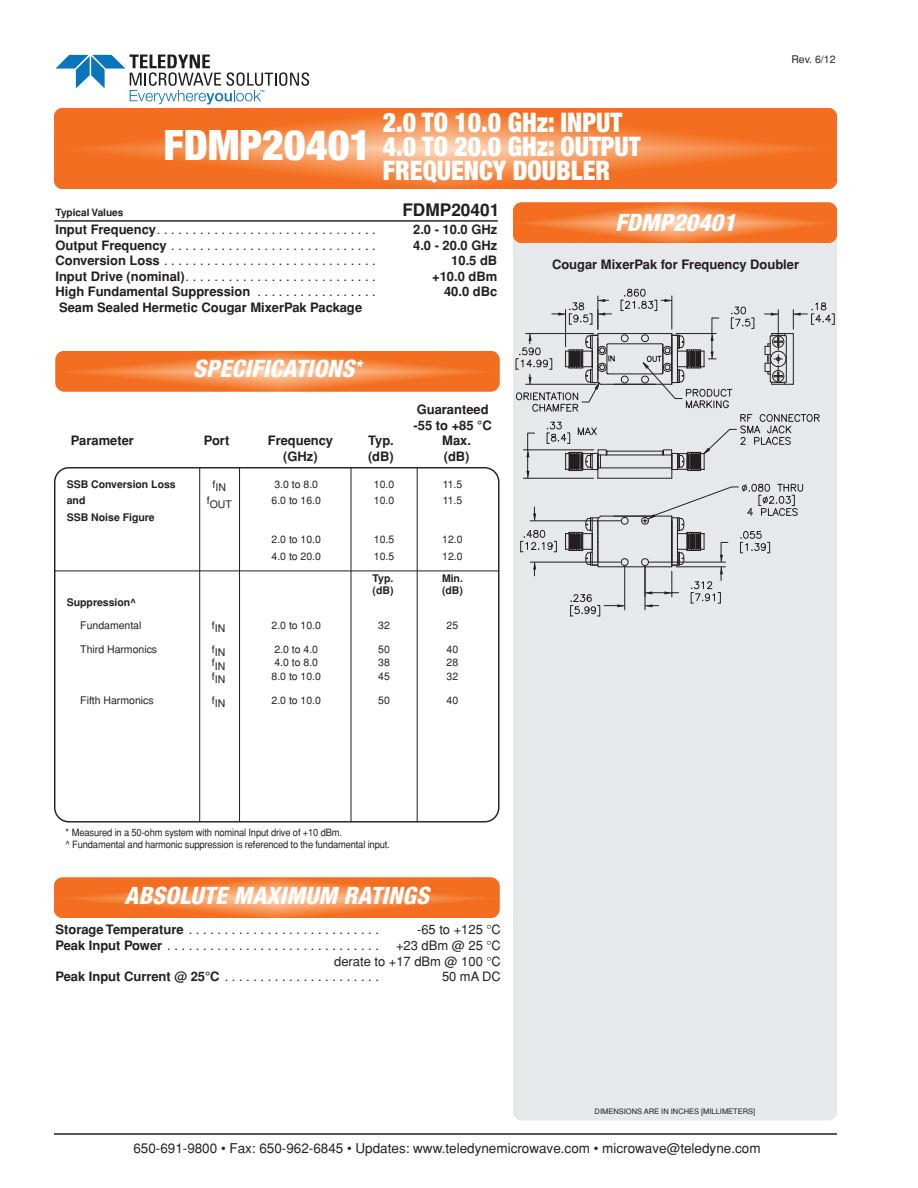
<style>
.page{position:relative;width:918px;height:1188px;background:#fff}
.page>*{position:absolute;margin:0;border:0;box-sizing:border-box;transform-origin:0 0}
.t1{font:900 condensed 42px "Helvetica Neue";color:#fff}
.t2{font:900 condensed 27px/24.3px "Helvetica Neue";color:#fff;scale:.95 1}
.t3{font:italic 800 condensed 24px "Helvetica Neue";letter-spacing:.005em;color:#fff}
.t4{font:700 17.25px "Helvetica";color:#231f20}
.t5{font:13.5px "Helvetica";color:#231f20}
.t6{font:12.9px "Helvetica";color:#231f20}
.t7{font:700 12.9px/15.6px "Helvetica";color:#231f20}
.t8{font:10.5px "Helvetica";color:#231f20}
.t9{font:700 10.5px "Helvetica";color:#231f20}
.t10{font:10.05px/12.1px "Helvetica";letter-spacing:-.02em;color:#231f20;scale:.93 1}
.t11{font:700 10.05px "Helvetica";color:#231f20}
.t12{font:7.5px "Helvetica";color:#231f20}
.s1{font-weight:700}
.s2{font-weight:400}
</style>
<div class="page">
<svg style="left:54px;top:108px;width:783px;height:81px;background:#f4803b"></svg>
<hr style="left:54px;top:1133px;width:783px;height:2px;background:#231f20">
<div style="left:513px;top:202px;width:324px;height:918px;background:#e7e8e9;border-radius:9px"></div>
<svg style="left:513px;top:202px;width:324px;height:41px;background:#f4823d"></svg>
<svg style="left:56px;top:351px;width:444px;height:41px;background:#f4823d"></svg>
<svg style="left:54px;top:878px;width:446px;height:40px;background:#f4823c"></svg>
<svg style="left:56px;top:55px;width:253px;height:49px"></svg>
<hr style="left:54px;top:220px;width:444px;height:2px;background:#231f20">
<svg style="left:516px;top:289px;width:319px;height:328px"></svg>
<svg style="left:54px;top:467px;width:446px;height:356px"></svg>
<hr style="left:199px;top:468px;width:1px;height:354px;background:#231f20">
<hr style="left:351px;top:468px;width:1px;height:354px;background:#231f20">
<hr style="left:417px;top:467px;width:1px;height:355px;background:#231f20">
<hr style="left:54px;top:571px;width:445px;height:1px;background:#231f20">
<hr style="left:239px;top:467px;width:1px;height:355px;background:#231f20">
<h1 class="t1" style="left:164px;top:130px;width:209px">FDMP20401</h1>
<h2 class="t2" style="left:383px;top:112px;width:273px">2.0 TO 10.0 GHz: INPUT<br>4.0 TO 20.0 GHz: OUTPUT<br>FREQUENCY DOUBLER</h2>
<p class="t8" style="left:791px;top:53px;width:46px">Rev. 6/12</p>
<p class="t11" style="left:56px;top:207px;width:69px">Typical Values</p>
<h3 class="t4" style="left:402px;top:200px;width:98px">FDMP20401</h3>
<p class="t6" style="left:56px;top:222px;width:322px"><span class="s1">Input Frequency</span>. . . . . . . . . . . . . . . . . . . . . . . . . . . . . . .</p>
<p class="t7" style="left:413px;top:222px;width:86px">2.0 - 10.0 GHz</p>
<p class="t6" style="left:55px;top:238px;width:322px"><span class="s1">Output Frequency</span> . . . . . . . . . . . . . . . . . . . . . . . . . . . . .</p>
<p class="t7" style="left:413px;top:237px;width:86px">4.0 - 20.0 GHz</p>
<p class="t6" style="left:55px;top:253px;width:322px"><span class="s1">Conversion Loss</span> . . . . . . . . . . . . . . . . . . . . . . . . . . . . . .</p>
<p class="t7" style="left:451px;top:253px;width:48px">10.5 dB</p>
<p class="t6" style="left:55px;top:269px;width:322px"><span class="s1">Input Drive (nominal)</span>. . . . . . . . . . . . . . . . . . . . . . . . . . .</p>
<p class="t7" style="left:432px;top:269px;width:67px">+10.0 dBm</p>
<p class="t7" style="left:55px;top:284px;width:322px">High Fundamental Suppression <span class="s2">. . . . . . . . . . . . . . . . .</span></p>
<p class="t7" style="left:444px;top:284px;width:55px">40.0 dBc</p>
<p class="t7" style="left:59px;top:300px;width:305px">Seam Sealed Hermetic Cougar MixerPak Package</p>
<h3 class="t3" style="left:193px;top:360px;width:170px">SPECIFICATIONS<sup>*</sup></h3>
<p class="t7" style="left:414px;top:402px;width:80px">Guaranteed -55 to +85 °C</p>
<p class="t7" style="left:71px;top:433px;width:64px">Parameter</p>
<p class="t7" style="left:204px;top:433px;width:27px">Port</p>
<p class="t7" style="left:268px;top:433px;width:67px">Frequency</p>
<p class="t7" style="left:368px;top:433px;width:27px">Typ.</p>
<p class="t7" style="left:442px;top:433px;width:30px">Max.</p>
<p class="t7" style="left:283px;top:449px;width:36px">(GHz)</p>
<p class="t7" style="left:368px;top:449px;width:27px">(dB)</p>
<p class="t7" style="left:444px;top:449px;width:27px">(dB)</p>
<p class="t9" style="left:67px;top:478px;width:110px">SSB Conversion Loss</p>
<p class="t8" style="left:213px;top:481px;width:15px">fIN</p>
<p class="t8" style="left:274px;top:478px;width:45px">3.0 to 8.0</p>
<p class="t8" style="left:374px;top:478px;width:22px">10.0</p>
<p class="t8" style="left:443px;top:478px;width:21px">11.5</p>
<p class="t9" style="left:67px;top:495px;width:20px">and</p>
<p class="t8" style="left:207px;top:498px;width:27px">fOUT</p>
<p class="t8" style="left:272px;top:495px;width:51px">6.0 to 16.0</p>
<p class="t8" style="left:374px;top:495px;width:22px">10.0</p>
<p class="t8" style="left:443px;top:495px;width:21px">11.5</p>
<p class="t9" style="left:67px;top:511px;width:90px">SSB Noise Figure</p>
<p class="t8" style="left:272px;top:534px;width:51px">2.0 to 10.0</p>
<p class="t8" style="left:374px;top:534px;width:22px">10.5</p>
<p class="t8" style="left:442px;top:534px;width:22px">12.0</p>
<p class="t8" style="left:272px;top:550px;width:51px">4.0 to 20.0</p>
<p class="t8" style="left:374px;top:550px;width:22px">10.5</p>
<p class="t8" style="left:442px;top:550px;width:22px">12.0</p>
<p class="t9" style="left:373px;top:573px;width:22px">Typ.</p>
<p class="t9" style="left:442px;top:573px;width:22px">Min.</p>
<p class="t9" style="left:373px;top:585px;width:22px">(dB)</p>
<p class="t9" style="left:442px;top:585px;width:22px">(dB)</p>
<p class="t9" style="left:67px;top:597px;width:71px">Suppression^</p>
<p class="t8" style="left:80px;top:619px;width:63px">Fundamental</p>
<p class="t8" style="left:212px;top:622px;width:15px">fIN</p>
<p class="t8" style="left:272px;top:619px;width:51px">2.0 to 10.0</p>
<p class="t8" style="left:378px;top:619px;width:13px">32</p>
<p class="t8" style="left:447px;top:619px;width:13px">25</p>
<p class="t8" style="left:80px;top:643px;width:78px">Third Harmonics</p>
<p class="t8" style="left:212px;top:646px;width:15px">fIN</p>
<p class="t8" style="left:274px;top:643px;width:45px">2.0 to 4.0</p>
<p class="t8" style="left:378px;top:643px;width:13px">50</p>
<p class="t8" style="left:447px;top:643px;width:13px">40</p>
<p class="t8" style="left:212px;top:660px;width:15px">fIN</p>
<p class="t8" style="left:274px;top:657px;width:45px">4.0 to 8.0</p>
<p class="t8" style="left:378px;top:657px;width:13px">38</p>
<p class="t8" style="left:447px;top:657px;width:13px">28</p>
<p class="t8" style="left:212px;top:673px;width:15px">fIN</p>
<p class="t8" style="left:272px;top:670px;width:51px">8.0 to 10.0</p>
<p class="t8" style="left:378px;top:670px;width:13px">45</p>
<p class="t8" style="left:447px;top:670px;width:13px">32</p>
<p class="t8" style="left:80px;top:694px;width:75px">Fifth Harmonics</p>
<p class="t8" style="left:212px;top:697px;width:15px">fIN</p>
<p class="t8" style="left:272px;top:694px;width:51px">2.0 to 10.0</p>
<p class="t8" style="left:378px;top:694px;width:13px">50</p>
<p class="t8" style="left:447px;top:694px;width:13px">40</p>
<p class="t10" style="left:66px;top:827px;width:350px">* Measured in a 50-ohm system with nominal Input drive of +10 dBm.<br>^ Fundamental and harmonic suppression is referenced to the fundamental input.</p>
<h3 class="t3" style="left:124px;top:886px;width:306px">ABSOLUTE MAXIMUM RATINGS</h3>
<p class="t6" style="left:56px;top:922px;width:325px"><span class="s1">Storage Temperature</span> . . . . . . . . . . . . . . . . . . . . . . . . . . .</p>
<p class="t6" style="left:417px;top:922px;width:85px">-65 to +125 °C</p>
<p class="t6" style="left:56px;top:938px;width:325px"><span class="s1">Peak Input Power</span> . . . . . . . . . . . . . . . . . . . . . . . . . . . . . .</p>
<p class="t6" style="left:396px;top:938px;width:106px">+23 dBm @ 25 °C</p>
<p class="t6" style="left:334px;top:954px;width:168px">derate to +17 dBm @ 100 °C</p>
<p class="t6" style="left:56px;top:969px;width:325px"><span class="s1">Peak Input Current @ 25°C</span> . . . . . . . . . . . . . . . . . . . . . .</p>
<p class="t6" style="left:442px;top:969px;width:60px">50 mA DC</p>
<h3 class="t3" style="left:615px;top:214px;width:122px">FDMP20401</h3>
<p class="t7" style="left:552px;top:256px;width:249px">Cougar MixerPak for Frequency Doubler</p>
<p class="t12" style="left:595px;top:1107px;width:162px">DIMENSIONS ARE IN INCHES [MILLIMETERS]</p>
<p class="t5" style="left:133px;top:1140px;width:629px">650-691-9800 • Fax: 650-962-6845 • Updates: www.teledynemicrowave.com • microwave@teledyne.com</p>
</div>
